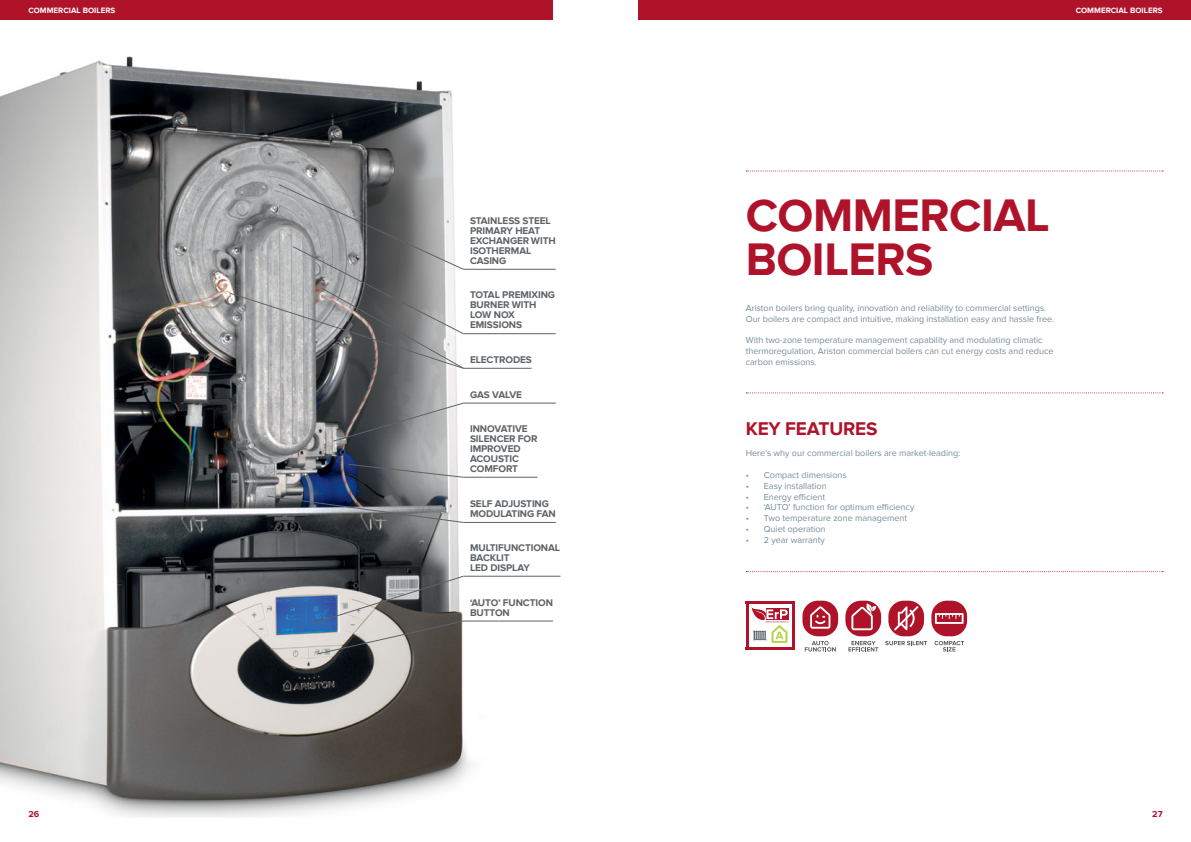
<style>
.page{position:relative;width:1191px;height:842px;background:#fff}
.page>*{position:absolute;margin:0;border:0;box-sizing:border-box;transform-origin:0 0}
.t1{font:700 47px/44px "Proxima Nova";letter-spacing:-.01em;color:#ae132a}
.t2{font:700 19px "Proxima Nova";letter-spacing:-.01em;color:#ae132a}
.t3{font:700 10px/10px "Proxima Nova";letter-spacing:-.01em;color:#5e6367}
.t4{font:9px/10.8px "Proxima Nova";color:#768d99}
.t5{font:700 9px "Proxima Nova";color:#ae132a}
.t6{font:700 8px "Proxima Nova";color:#fff}
</style>
<div class="page">
<img style="left:0;top:56px;width:533px;height:761px">
<svg style="left:746px;top:392px;width:417px;height:1px"></svg>
<svg style="left:746px;top:571px;width:417px;height:1px"></svg>
<svg style="left:746px;top:171px;width:417px;height:1px"></svg>
<svg style="left:748px;top:603px;width:44px;height:44px"></svg>
<hr style="left:746px;top:601px;width:2px;height:48px;background:#ae132a">
<hr style="left:746px;top:601px;width:49px;height:2px;background:#ae132a">
<hr style="left:746px;top:647px;width:49px;height:2px;background:#ae132a">
<hr style="left:792px;top:601px;width:3px;height:48px;background:#ae132a">
<svg style="left:751px;top:607px;width:37px;height:36px"></svg>
<svg style="left:804px;top:641px;width:32px;height:10px"></svg>
<div style="left:802px;top:601px;width:36px;height:35px;background:#ae132a;border-radius:15px"></div>
<svg style="left:810px;top:606px;width:20px;height:23px"></svg>
<svg style="left:934px;top:641px;width:30px;height:10px"></svg>
<div style="left:931px;top:601px;width:36px;height:35px;background:#ae132a;border-radius:15px"></div>
<svg style="left:935px;top:613px;width:28px;height:11px"></svg>
<svg style="left:885px;top:641px;width:42px;height:4px"></svg>
<div style="left:888px;top:601px;width:36px;height:35px;background:#ae132a;border-radius:15px"></div>
<svg style="left:894px;top:606px;width:24px;height:24px"></svg>
<svg style="left:848px;top:641px;width:30px;height:10px"></svg>
<div style="left:845px;top:601px;width:36px;height:35px;background:#ae132a;border-radius:15px"></div>
<svg style="left:851px;top:603px;width:25px;height:27px"></svg>
<hr style="left:463px;top:269px;width:93px;height:1px;background:#5e6367">
<hr style="left:463px;top:333px;width:93px;height:1px;background:#5e6367">
<hr style="left:463px;top:621px;width:90px;height:1px;background:#5e6367">
<hr style="left:463px;top:576px;width:97px;height:1px;background:#5e6367">
<hr style="left:463px;top:477px;width:74px;height:1px;background:#5e6367">
<hr style="left:463px;top:403px;width:93px;height:1px;background:#5e6367">
<hr style="left:463px;top:522px;width:93px;height:1px;background:#5e6367">
<hr style="left:463px;top:368px;width:68px;height:1px;background:#5e6367">
<svg style="left:333px;top:402px;width:131px;height:40px;background:#7f8082"></svg>
<svg style="left:266px;top:496px;width:198px;height:27px;background:#6e7278"></svg>
<svg style="left:348px;top:464px;width:116px;height:14px;background:#80838a"></svg>
<svg style="left:312px;top:576px;width:152px;height:79px;background:#828488"></svg>
<svg style="left:230px;top:184px;width:234px;height:185px;background:#969697"></svg>
<div style="left:0;top:0;width:553px;height:20px;background:#ae132a"></div>
<div style="left:638px;top:0;width:553px;height:20px;background:#ae132a"></div>
<p class="t6" style="left:28px;top:6px;width:88px">COMMERCIAL BOILERS</p>
<p class="t6" style="left:1075px;top:6px;width:88px">COMMERCIAL BOILERS</p>
<p class="t3" style="left:470px;top:216px;width:87px">STAINLESS STEEL<br>PRIMARY HEAT<br>EXCHANGER WITH<br>ISOTHERMAL<br>CASING</p>
<p class="t3" style="left:470px;top:290px;width:87px">TOTAL PREMIXING<br>BURNER WITH<br>LOW NOX<br>EMISSIONS</p>
<p class="t3" style="left:470px;top:355px;width:63px">ELECTRODES</p>
<p class="t3" style="left:470px;top:390px;width:53px">GAS VALVE</p>
<p class="t3" style="left:470px;top:424px;width:69px">INNOVATIVE<br>SILENCER FOR<br>IMPROVED<br>ACOUSTIC<br>COMFORT</p>
<p class="t3" style="left:470px;top:499px;width:87px">SELF ADJUSTING<br>MODULATING FAN</p>
<p class="t3" style="left:470px;top:543px;width:92px">MULTIFUNCTIONAL<br>BACKLIT<br>LED DISPLAY</p>
<p class="t3" style="left:470px;top:597px;width:84px">‘AUTO’ FUNCTION<br>BUTTON</p>
<h1 class="t1" style="left:746px;top:194px;width:305px">COMMERCIAL<br>BOILERS</h1>
<p class="t4" style="left:746px;top:303px;width:310px">Ariston boilers bring quality, innovation and reliability to commercial settings.<br>Our boilers are compact and intuitive, making installation easy and hassle free.</p>
<p class="t4" style="left:746px;top:335px;width:309px">With two-zone temperature management capability and modulating climatic thermoregulation, Ariston commercial boilers can cut energy costs and reduce carbon emissions.</p>
<h2 class="t2" style="left:746px;top:418px;width:133px">KEY FEATURES</h2>
<p class="t4" style="left:746px;top:448px;width:216px">Here’s why our commercial boilers are market-leading:</p>
<p class="t4" style="left:746px;top:470px;width:102px">• Compact dimensions</p>
<p class="t4" style="left:746px;top:480px;width:82px">• Easy installation</p>
<p class="t4" style="left:746px;top:491px;width:81px">• Energy efficient</p>
<p class="t4" style="left:746px;top:502px;width:170px">• ‘AUTO’ function for optimum efficiency</p>
<p class="t4" style="left:746px;top:513px;width:163px">• Two temperature zone management</p>
<p class="t4" style="left:746px;top:524px;width:81px">• Quiet operation</p>
<p class="t4" style="left:746px;top:534px;width:81px">• 2 year warranty</p>
<p class="t5" style="left:28px;top:809px;width:12px">26</p>
<p class="t5" style="left:1152px;top:809px;width:12px">27</p>
</div>
